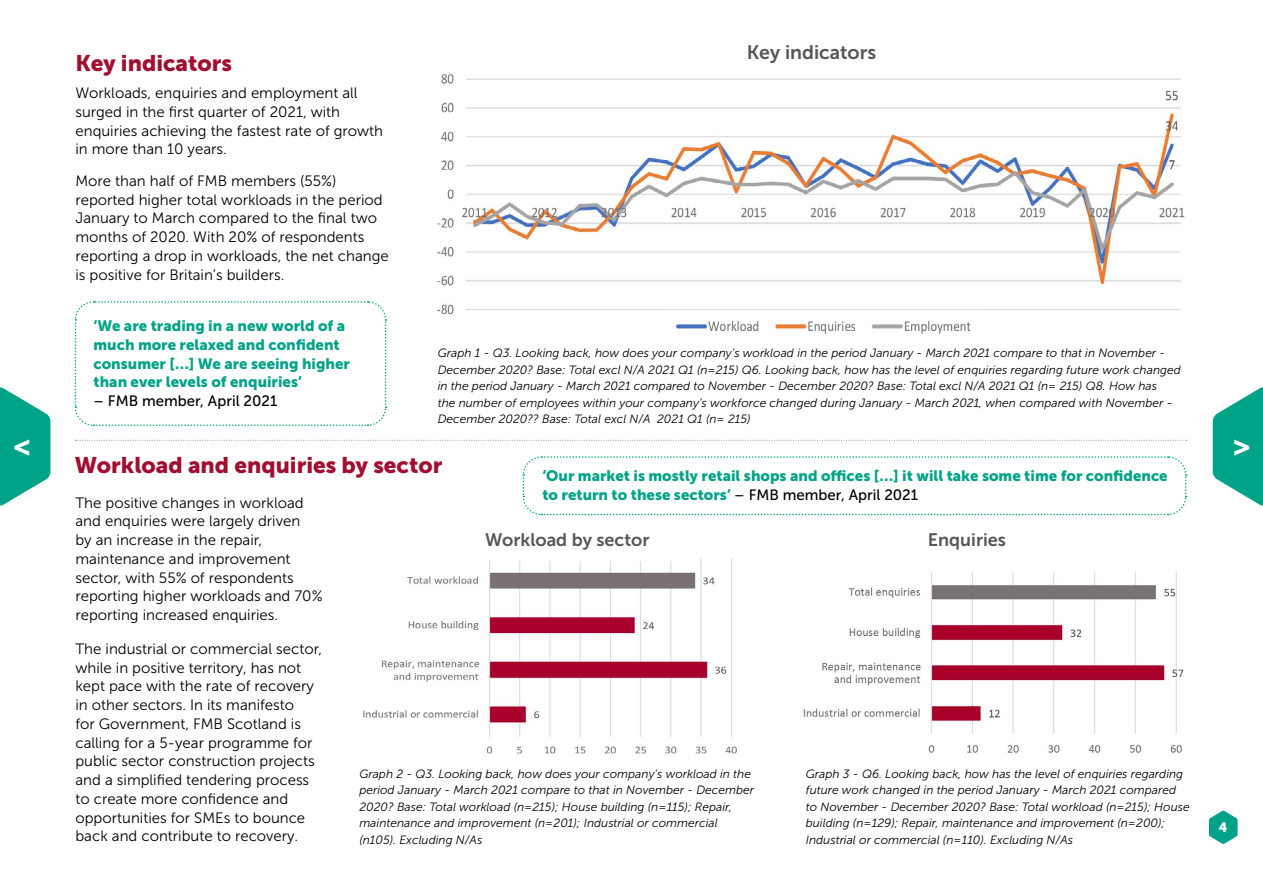
<style>
.page{position:relative;width:1263px;height:893px;background:#fff}
.page>*{position:absolute;margin:0;border:0;box-sizing:border-box;transform-origin:0 0}
.t1{font:29.25px "Museo Sans 900";color:#fff}
.t2{font:22.5px "Museo Sans 900";color:#a10e2f}
.t3{font:19.5px "Museo Sans 700";color:#575756}
.t4{font:18px "Museo Sans 700";color:#575756}
.t5{font:15px/18.8px "Museo Sans 300";color:#000}
.t6{font:15px/18.8px "Museo Sans 900";color:#00a288}
.t7{font:15px "Museo Sans 500";color:#000}
.t8{font:13.5px "Museo Sans 900";color:#fff}
.t9{font:italic 12px/16.5px "Museo Sans 300";color:#000}
.s1{font-family:"Museo Sans 500";color:#000}
</style>
<div class="page">
<img style="left:437px;top:74px;width:748px;height:240px">
<img style="left:803px;top:572px;width:381px;height:181px">
<img style="left:363px;top:558px;width:374px;height:196px">
<svg style="left:75px;top:440px;width:1112px;height:1px"></svg>
<svg style="left:0;top:387px;width:50px;height:119px"></svg>
<svg style="left:1213px;top:387px;width:50px;height:119px"></svg>
<svg style="left:1209px;top:811px;width:28px;height:33px"></svg>
<img style="left:665px;top:312px;width:317px;height:22px">
<svg style="left:74px;top:301px;width:313px;height:125px"></svg>
<svg style="left:522px;top:456px;width:665px;height:60px"></svg>
<div style="left:437px;top:532px;width:261px;height:29px;background:#fff"></div>
<h2 class="t2" style="left:75px;top:50px;width:158px">Key indicators</h2>
<p class="t5" style="left:75px;top:84px;width:309px">Workloads, enquiries and employment all surged in the first quarter of 2021, with enquiries achieving the fastest rate of growth in more than 10 years.</p>
<p class="t5" style="left:75px;top:171px;width:315px">More than half of FMB members (55%) reported higher total workloads in the period January to March compared to the final two months of 2020. With 20% of respondents reporting a drop in workloads, the net change is positive for Britain’s builders.</p>
<p class="t6" style="left:94px;top:316px;width:258px">‘We are trading in a new world of a much more relaxed and confident consumer […] We are seeing higher than ever levels of enquiries’</p>
<p class="t7" style="left:94px;top:393px;width:185px">– FMB member, April 2021</p>
<h3 class="t3" style="left:747px;top:42px;width:131px">Key indicators</h3>
<p class="t9" style="left:438px;top:345px;width:745px">Graph 1 - Q3. Looking back, how does your company’s workload in the period January - March 2021 compare to that in November - December 2020? Base: Total excl N/A 2021 Q1 (n=215) Q6. Looking back, how has the level of enquiries regarding future work changed in the period January - March 2021 compared to November - December 2020? Base: Total excl N/A 2021 Q1 (n= 215) Q8. How has<br>the number of employees within your company’s workforce changed during January - March 2021, when compared with November - December 2020?? Base: Total excl N/A 2021 Q1 (n= 215)</p>
<h1 class="t1" style="left:13px;top:429px;width:20px">&lt;</h1>
<h1 class="t1" style="left:1232px;top:429px;width:20px">&gt;</h1>
<h2 class="t2" style="left:75px;top:452px;width:369px">Workload and enquiries by sector</h2>
<p class="t6" style="left:542px;top:467px;width:627px">‘Our market is mostly retail shops and offices […] it will take some time for confidence to return to these sectors’ <span class="s1">– FMB member, April 2021</span></p>
<p class="t5" style="left:75px;top:493px;width:249px">The positive changes in workload and enquiries were largely driven<br>by an increase in the repair, maintenance and improvement sector, with 55% of respondents reporting higher workloads and 70% reporting increased enquiries.</p>
<p class="t5" style="left:75px;top:639px;width:248px">The industrial or commercial sector, while in positive territory, has not kept pace with the rate of recovery in other sectors. In its manifesto<br>for Government, FMB Scotland is calling for a 5-year programme for public sector construction projects and a simplified tendering process to create more confidence and opportunities for SMEs to bounce back and contribute to recovery.</p>
<h3 class="t4" style="left:485px;top:530px;width:166px">Workload by sector</h3>
<h3 class="t4" style="left:928px;top:530px;width:80px">Enquiries</h3>
<p class="t9" style="left:359px;top:765px;width:396px">Graph 2 - Q3. Looking back, how does your company’s workload in the period January - March 2021 compare to that in November - December 2020? Base: Total workload (n=215); House building (n=115); Repair, maintenance and improvement (n=201); Industrial or commercial (n105). Excluding N/As</p>
<p class="t9" style="left:806px;top:765px;width:385px">Graph 3 - Q6. Looking back, how has the level of enquiries regarding future work changed in the period January - March 2021 compared to November - December 2020? Base: Total workload (n=215); House building (n=129); Repair, maintenance and improvement (n=200); Industrial or commercial (n=110). Excluding N/As</p>
<p class="t8" style="left:1219px;top:819px;width:10px">4</p>
</div>
